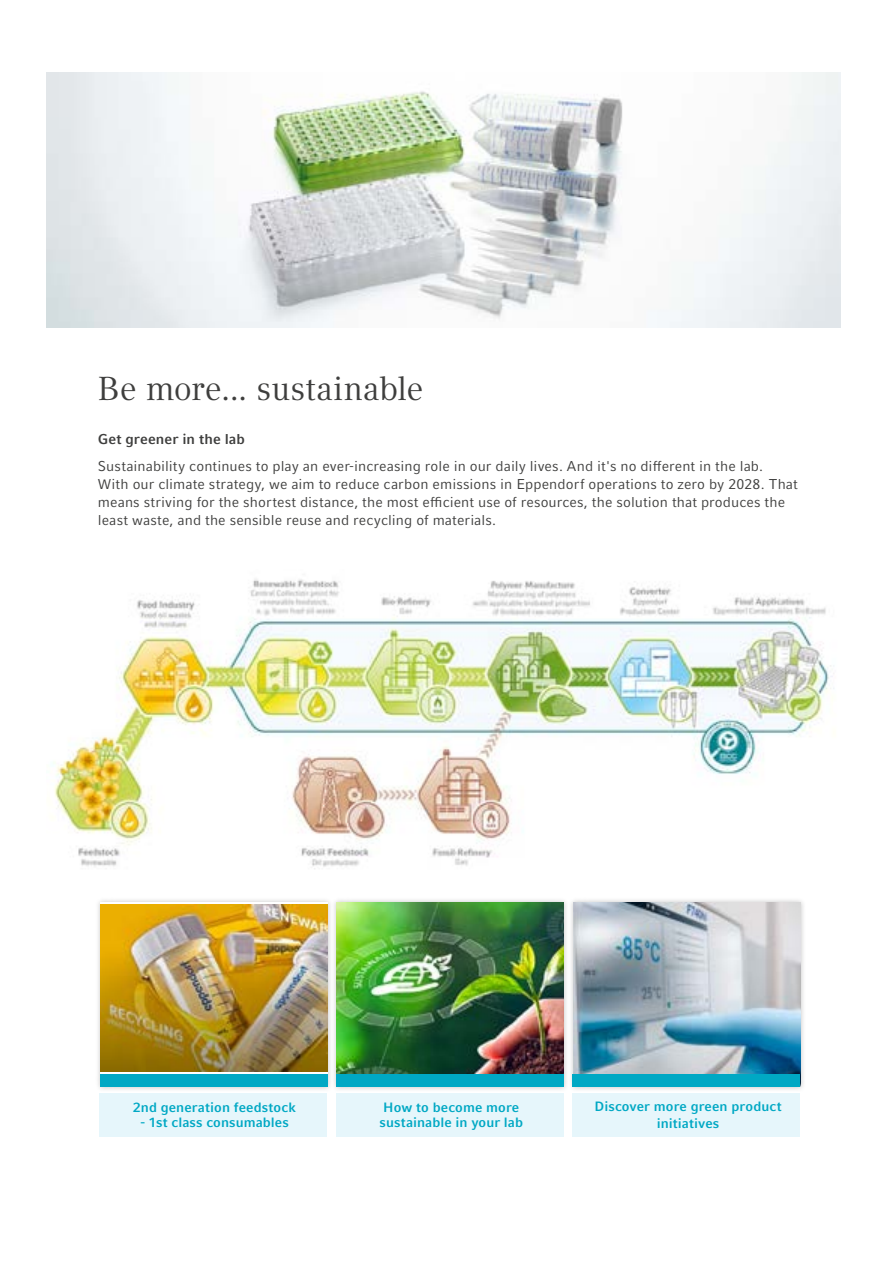
<style>
.page{position:relative;width:893px;height:1263px;background:#fff}
.page>*{position:absolute;margin:0;border:0;box-sizing:border-box;transform-origin:0 0}
.t1{font:33px "Compatil Textfor Eppendorf";letter-spacing:-.005em;color:#3e3e3d}
.t2{font:14.25px/18px "Compatil Factfor Eppendorf";letter-spacing:.005em;color:#3e3e3d}
.t3{font:700 14.25px "Compatil Factfor Eppendorf";letter-spacing:.005em;color:#3e3e3d}
.t4{font:700 13.5px/15px "Compatil Factfor Eppendorf";letter-spacing:.005em;color:#00a8c4}
</style>
<div class="page">
<div style="left:96px;top:898px;width:237px;height:195px;background:#000;opacity:.23"></div>
<svg style="left:100px;top:902px;width:227px;height:173px"></svg>
<img style="left:100px;top:905px;width:227px;height:166px">
<div style="left:332px;top:898px;width:237px;height:195px;background:#000;opacity:.23"></div>
<img style="left:337px;top:902px;width:227px;height:173px">
<div style="left:569px;top:898px;width:237px;height:195px;background:#000;opacity:.23"></div>
<img style="left:573px;top:902px;width:227px;height:173px">
<div style="left:99px;top:1093px;width:228px;height:43px;background:#e6f6fb"></div>
<div style="left:336px;top:1093px;width:227px;height:43px;background:#e6f6fb"></div>
<div style="left:573px;top:1093px;width:227px;height:43px;background:#e6f6fb"></div>
<div style="left:100px;top:1075px;width:227px;height:12px;background:#00a8c4"></div>
<div style="left:337px;top:1075px;width:227px;height:12px;background:#00a8c4"></div>
<div style="left:572px;top:1075px;width:228px;height:12px;background:#00a8c4"></div>
<img style="left:54px;top:579px;width:780px;height:290px">
<img style="left:47px;top:72px;width:794px;height:255px">
<h1 class="t1" style="left:98px;top:369px;width:327px">Be more... sustainable</h1>
<p class="t3" style="left:98px;top:431px;width:149px">Get greener in the lab</p>
<p class="t2" style="left:98px;top:457px;width:701px">Sustainability continues to play an ever-increasing role in our daily lives. And it's no different in the lab.<br>With our climate strategy, we aim to reduce carbon emissions in Eppendorf operations to zero by 2028. That means striving for the shortest distance, the most efficient use of resources, the solution that produces the least waste, and the sensible reuse and recycling of materials.</p>
<p class="t4" style="left:133px;top:1100px;width:164px">2nd generation feedstock</p>
<p class="t4" style="left:140px;top:1115px;width:150px">- 1st class consumables</p>
<p class="t4" style="left:380px;top:1100px;width:145px">How to become more sustainable in your lab</p>
<p class="t4" style="left:594px;top:1098px;width:189px;line-height:16.5px;text-align:center">Discover more green product initiatives</p>
</div>
